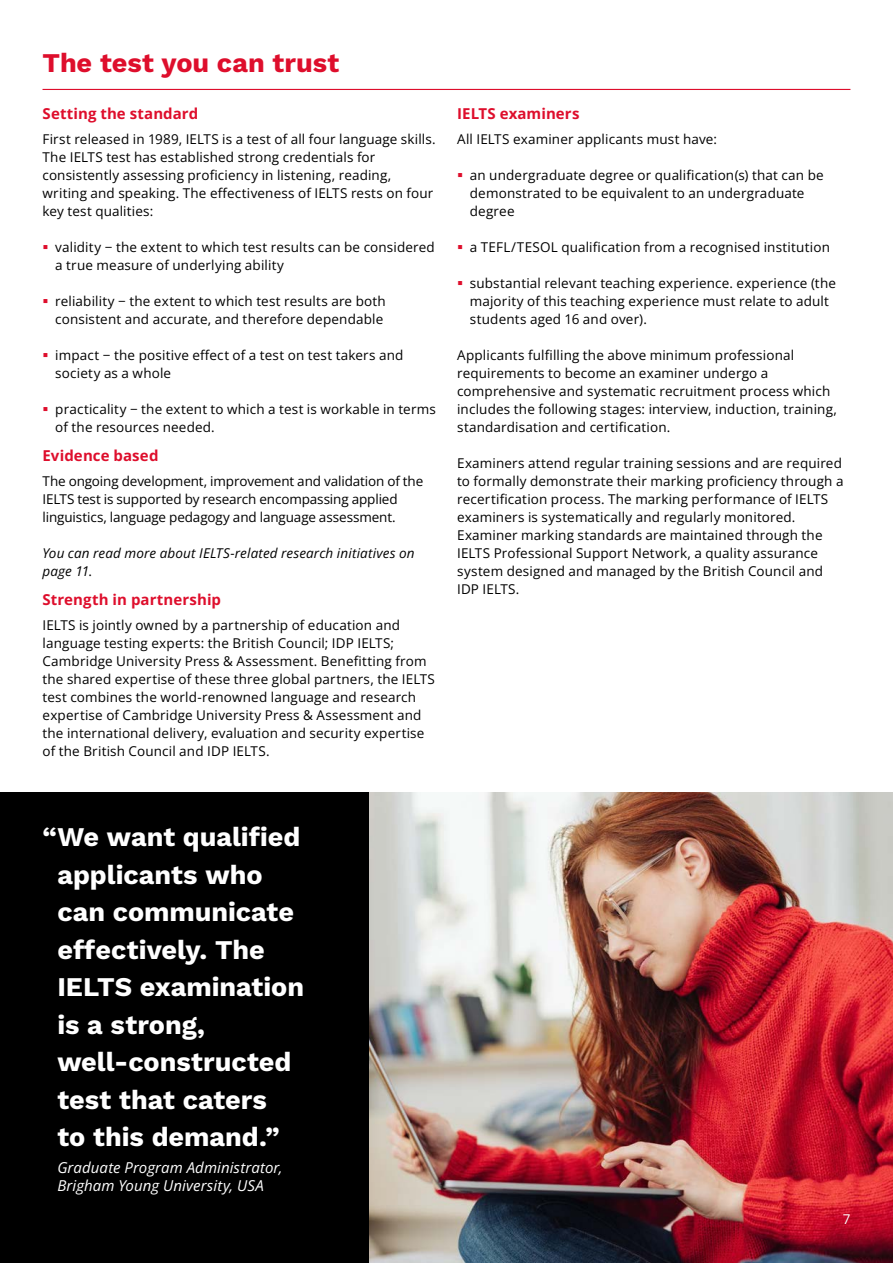
<style>
.page{position:relative;width:893px;height:1263px;background:#fff}
.page>*{position:absolute;margin:0;border:0;box-sizing:border-box;transform-origin:0 0}
.Image_quote{font:27px/37.5px "Work Sans";color:#fff}
.t1{font:27px "Work Sans";color:#de0e2c}
.Subhead_E{font:700 15px "Open Sans";letter-spacing:.005em;color:#de0e2c}
.Image_citation{font:italic 15px/18px "Open Sans";letter-spacing:.005em;color:#fff}
.Body_text{font:13.5px/18px "Open Sans";letter-spacing:.01em;color:#000}
.Body_Bullet{font:13.5px/18px "Open Sans";letter-spacing:.01em;color:#000}
.Body_text-2{font:13.5px/18px "Open Sans";letter-spacing:-.01em;color:#000}
.Body_text-3{font:italic 13.5px/18px "Open Sans";letter-spacing:.01em;color:#000}
.t2{font:13.5px "Open Sans";color:#fff}
.s1{color:#de0e2c}
.s2{font-style:normal}
</style>
<div class="page">
<hr style="left:43px;top:89px;width:807px;height:1px;background:#de0e2c">
<img style="left:369px;top:792px;width:524px;height:471px">
<div style="left:0;top:792px;width:369px;height:471px;background:#000"></div>
<h2 class="t1" style="left:43px;top:42px;width:298px">The test you can trust</h2>
<p class="Subhead_E" style="left:43px;top:103px;width:157px">Setting the standard</p>
<p class="Body_text" style="left:43px;top:130px;width:395px">First released in 1989, IELTS is a test of all four language skills.<br>The IELTS test has established strong credentials for consistently assessing proficiency in listening, reading, writing and speaking. The effectiveness of IELTS rests on four key test qualities:</p>
<p class="Body_Bullet" style="left:55px;top:238px;width:381px;text-indent:-13px"><span class="s1">▪</span> validity − the extent to which test results can be considered a true measure of underlying ability</p>
<p class="Body_Bullet" style="left:43px;top:292px;width:345px;text-align:right"><span class="s1">▪</span> reliability − the extent to which test results are both consistent and accurate, and therefore dependable</p>
<p class="Body_Bullet" style="left:55px;top:346px;width:350px;text-indent:-13px"><span class="s1">▪</span> impact − the positive effect of a test on test takers and society as a whole</p>
<p class="Body_Bullet" style="left:55px;top:400px;width:382px;text-indent:-13px"><span class="s1">▪</span> practicality − the extent to which a test is workable in terms of the resources needed.</p>
<p class="Subhead_E" style="left:43px;top:445px;width:117px">Evidence based</p>
<p class="Body_text-2" style="left:43px;top:472px;width:382px">The ongoing development, improvement and validation of the<br>IELTS test is supported by research encompassing applied linguistics, language pedagogy and language assessment.</p>
<p class="Body_text-3" style="left:43px;top:544px;width:374px">You can read more about IELTS-related research initiatives on page 11<span class="s2">.</span></p>
<p class="Subhead_E" style="left:43px;top:589px;width:180px">Strength in partnership</p>
<p class="Body_text" style="left:43px;top:616px;width:394px">IELTS is jointly owned by a partnership of education and language testing experts: the British Council; IDP IELTS; Cambridge University Press &amp; Assessment. Benefitting from the shared expertise of these three global partners, the IELTS test combines the world-renowned language and research expertise of Cambridge University Press &amp; Assessment and the international delivery, evaluation and security expertise of the British Council and IDP IELTS.</p>
<p class="Subhead_E" style="left:457px;top:103px;width:124px">IELTS examiners</p>
<p class="Body_text" style="left:457px;top:130px;width:261px">All IELTS examiner applicants must have:</p>
<p class="Body_Bullet" style="left:470px;top:166px;width:355px;text-indent:-13px"><span class="s1">▪</span> an undergraduate degree or qualification(s) that can be demonstrated to be equivalent to an undergraduate degree</p>
<p class="Body_Bullet" style="left:457px;top:238px;width:374px"><span class="s1">▪</span> a TEFL/TESOL qualification from a recognised institution</p>
<p class="Body_Bullet" style="left:470px;top:274px;width:368px;text-indent:-13px"><span class="s1">▪</span> substantial relevant teaching experience. experience (the majority of this teaching experience must relate to adult students aged 16 and over).</p>
<p class="Body_text" style="left:457px;top:346px;width:381px">Applicants fulfilling the above minimum professional requirements to become an examiner undergo a comprehensive and systematic recruitment process which includes the following stages: interview, induction, training, standardisation and certification.</p>
<p class="Body_text" style="left:457px;top:454px;width:388px">Examiners attend regular training sessions and are required to formally demonstrate their marking proficiency through a recertification process. The marking performance of IELTS examiners is systematically and regularly monitored.<br>Examiner marking standards are maintained through the IELTS Professional Support Network, a quality assurance system designed and managed by the British Council and IDP IELTS.</p>
<p class="Image_quote" style="left:57px;top:817px;width:248px;text-indent:-15px">“We want qualified applicants who can communicate effectively. The<br>IELTS examination is a strong, well-constructed test that caters<br>to this demand.”</p>
<p class="Image_citation" style="left:57px;top:1158px;width:226px">Graduate Program Administrator,<br>Brigham Young University, USA</p>
<p class="t2" style="left:843px;top:1210px;width:9px">7</p>
</div>
